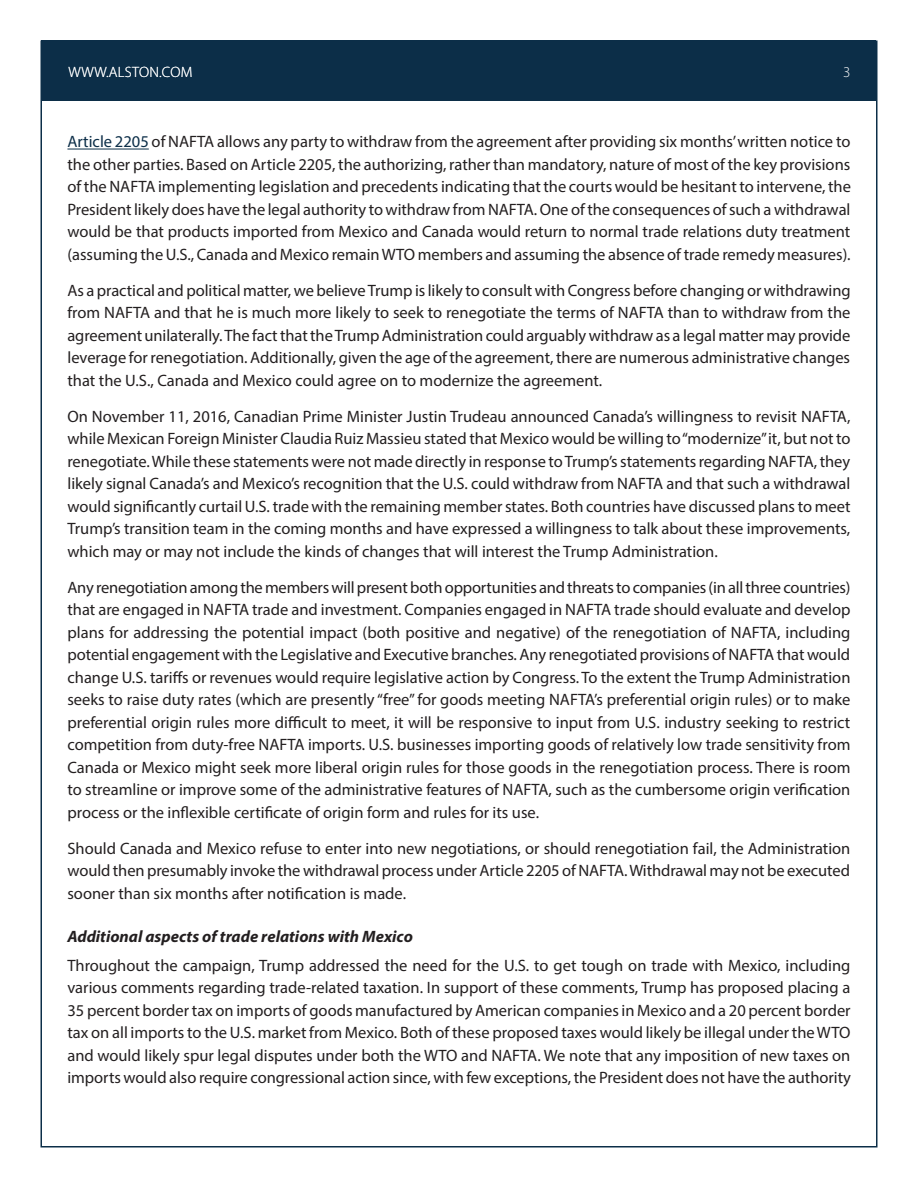
<style>
.page{position:relative;width:918px;height:1188px;background:#fff}
.page>*{position:absolute;margin:0;border:0;box-sizing:border-box;transform-origin:0 0}
.t1{font:16.5px/22.5px "Myriad Pro";color:#231f20;text-align:justify}
.t2{font:italic 700 16.5px "Myriad Pro";color:#231f20}
.t3{font:300 15px "Myriad Pro";letter-spacing:.02em;color:#fff}
.s1{color:#0c2e48}
</style>
<div class="page">
<div style="left:42px;top:40px;width:834px;height:61px;background:#0c2e48"></div>
<hr style="left:67px;top:149px;width:82px;height:1px;background:#0c2e48">
<p class="t3" style="left:68px;top:63px;width:126px">WWW.ALSTON.COM</p>
<p class="t3" style="left:843px;top:63px;width:9px">3</p>
<p class="t1" style="left:67px;top:130px;width:785px"><span class="s1">Article 2205</span> of NAFTA allows any party to withdraw from the agreement after providing six months’ written notice to the other parties. Based on Article 2205, the authorizing, rather than mandatory, nature of most of the key provisions of the NAFTA implementing legislation and precedents indicating that the courts would be hesitant to intervene, the President likely does have the legal authority to withdraw from NAFTA. One of the consequences of such a withdrawal would be that products imported from Mexico and Canada would return to normal trade relations duty treatment (assuming the U.S., Canada and Mexico remain WTO members and assuming the absence of trade remedy measures).</p>
<p class="t1" style="left:67px;top:279px;width:785px">As a practical and political matter, we believe Trump is likely to consult with Congress before changing or withdrawing from NAFTA and that he is much more likely to seek to renegotiate the terms of NAFTA than to withdraw from the agreement unilaterally. The fact that the Trump Administration could arguably withdraw as a legal matter may provide leverage for renegotiation. Additionally, given the age of the agreement, there are numerous administrative changes that the U.S., Canada and Mexico could agree on to modernize the agreement.</p>
<p class="t1" style="left:67px;top:405px;width:785px">On November 11, 2016, Canadian Prime Minister Justin Trudeau announced Canada’s willingness to revisit NAFTA, while Mexican Foreign Minister Claudia Ruiz Massieu stated that Mexico would be willing to “modernize” it, but not to renegotiate. While these statements were not made directly in response to Trump’s statements regarding NAFTA, they likely signal Canada’s and Mexico’s recognition that the U.S. could withdraw from NAFTA and that such a withdrawal would significantly curtail U.S. trade with the remaining member states. Both countries have discussed plans to meet Trump’s transition team in the coming months and have expressed a willingness to talk about these improvements, which may or may not include the kinds of changes that will interest the Trump Administration.</p>
<p class="t1" style="left:67px;top:576px;width:785px">Any renegotiation among the members will present both opportunities and threats to companies (in all three countries) that are engaged in NAFTA trade and investment. Companies engaged in NAFTA trade should evaluate and develop plans for addressing the potential impact (both positive and negative) of the renegotiation of NAFTA, including potential engagement with the Legislative and Executive branches. Any renegotiated provisions of NAFTA that would change U.S. tariffs or revenues would require legislative action by Congress. To the extent the Trump Administration seeks to raise duty rates (which are presently “free” for goods meeting NAFTA’s preferential origin rules) or to make preferential origin rules more difficult to meet, it will be responsive to input from U.S. industry seeking to restrict competition from duty-free NAFTA imports. U.S. businesses importing goods of relatively low trade sensitivity from Canada or Mexico might seek more liberal origin rules for those goods in the renegotiation process. There is room to streamline or improve some of the administrative features of NAFTA, such as the cumbersome origin verification process or the inflexible certificate of origin form and rules for its use.</p>
<p class="t1" style="left:67px;top:837px;width:785px">Should Canada and Mexico refuse to enter into new negotiations, or should renegotiation fail, the Administration would then presumably invoke the withdrawal process under Article 2205 of NAFTA. Withdrawal may not be executed sooner than six months after notification is made.</p>
<p class="t2" style="left:67px;top:925px;width:347px">Additional aspects of trade relations with Mexico</p>
<p class="t1" style="left:67px;top:954px;width:785px">Throughout the campaign, Trump addressed the need for the U.S. to get tough on trade with Mexico, including various comments regarding trade-related taxation. In support of these comments, Trump has proposed placing a 35 percent border tax on imports of goods manufactured by American companies in Mexico and a 20 percent border tax on all imports to the U.S. market from Mexico. Both of these proposed taxes would likely be illegal under the WTO and would likely spur legal disputes under both the WTO and NAFTA. We note that any imposition of new taxes on imports would also require congressional action since, with few exceptions, the President does not have the authority</p>
</div>
